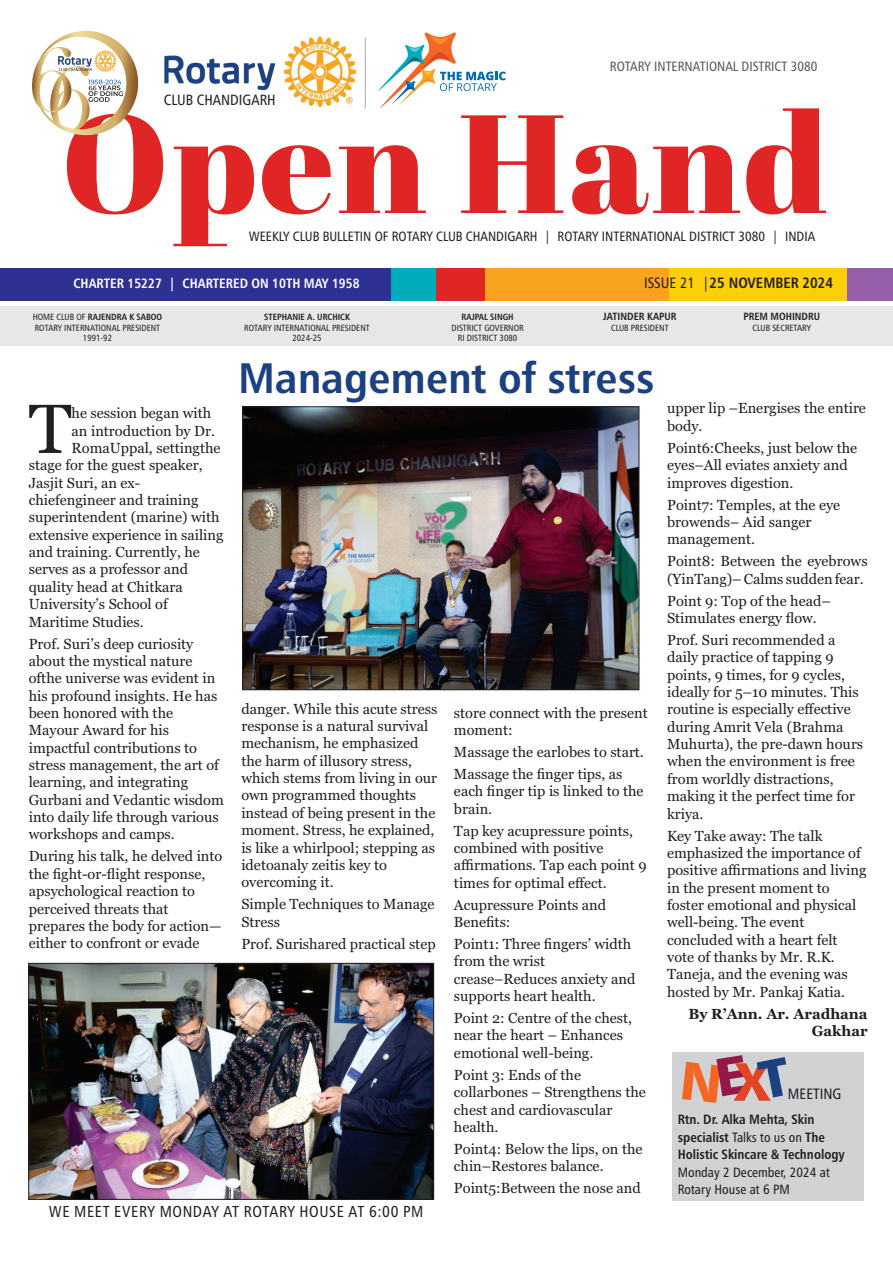
<style>
.page{position:relative;width:893px;height:1263px;background:#fff}
.page>*{position:absolute;margin:0;border:0;box-sizing:border-box;transform-origin:0 0}
.t1{font:69.3px "Georgia";color:#231f20}
.t2{font:42.75px "Humanist 777 BT Bold Condensed B";color:#1b4182;scale:1.07 1}
.t3{font:15.9px "Humanist 777 BT Roman Condensed B";letter-spacing:.04em;color:#231f20}
.t4{font:15px "Humanist 777 BT Bold Condensed B";color:#231f20}
.t5{font:15px "Humanist 777 BT Roman Condensed B";color:#231f20}
.t6{font:14.85px "Humanist 777 BT Roman Condensed B";color:#231f20}
.t7{font:14.55px/17.4px "Georgia";color:#231f20}
.t8{font:700 14.55px/17.4px "Georgia";color:#231f20;text-align:right}
.t9{font:13.5px/17.5px "Humanist 777 BT Roman Condensed B";color:#231f20}
.t10{font:13.5px/17.7px "Humanist 777 BT Bold Condensed B";color:#231f20}
.t11{font:13.5px "Humanist 777 BT Bold Condensed B";color:#fff}
.t12{font:13.5px "Humanist 777 BT Roman Condensed B";color:#57585a}
.t13{font:10.5px "Humanist 777 BT Bold Condensed B";color:#231f20}
.t14{font:9px/10.8px "Humanist 777 BT Roman Condensed B";color:#231f20;text-align:center}
.t15{font:9px "Humanist 777 BT Bold Condensed B";color:#231f20}
.s1{font-family:"Humanist 777 BT Roman Condensed B"}
</style>
<div class="page">
<svg style="left:67px;top:108px;width:759px;height:138px"></svg>
<div style="left:0;top:268px;width:893px;height:33px;background:#fcd008"></div>
<div style="left:0;top:268px;width:453px;height:33px;background:#2e3092"></div>
<div style="left:392px;top:268px;width:52px;height:33px;background:#00abba"></div>
<div style="left:437px;top:268px;width:48px;height:33px;background:#e02525"></div>
<div style="left:485px;top:268px;width:184px;height:33px;background:#f9a31e"></div>
<div style="left:848px;top:268px;width:45px;height:32px;background:#965fa8"></div>
<div style="left:0;top:307px;width:893px;height:39px;background:#e6e7e9"></div>
<div style="left:672px;top:1052px;width:192px;height:149px;background:#d1d2d4"></div>
<img style="left:164px;top:36px;width:204px;height:77px">
<hr style="left:365px;top:38px;width:1px;height:71px;background:#a8a9ad">
<svg style="left:32px;top:31px;width:106px;height:104px"></svg>
<svg style="left:377px;top:32px;width:129px;height:77px"></svg>
<svg style="left:682px;top:1055px;width:104px;height:48px"></svg>
<img style="left:244px;top:408px;width:393px;height:280px">
<div style="left:242px;top:406px;width:397px;height:284px;border:1px solid #231f20"></div>
<img style="left:30px;top:965px;width:402px;height:233px">
<div style="left:28px;top:963px;width:406px;height:237px;border:1px solid #231f20"></div>
<p class="t6" style="left:164px;top:94px;width:113px">CLUB CHANDIGARH</p>
<p class="t12" style="left:610px;top:61px;width:209px">ROTARY INTERNATIONAL DISTRICT 3080</p>
<p class="t9" style="left:249px;top:229px;width:568px">WEEKLY CLUB BULLETIN OF ROTARY CLUB CHANDIGARH | ROTARY INTERNATIONAL DISTRICT 3080 | INDIA</p>
<p class="t11" style="left:73px;top:278px;width:288px">CHARTER 15227 | CHARTERED ON 10TH MAY 1958</p>
<p class="t15" style="left:33px;top:313px;width:131px"><span class="s1">HOME CLUB OF</span> RAJENDRA K SABOO</p>
<p class="t14" style="left:35px;top:323px;width:127px">ROTARY INTERNATIONAL PRESIDENT<br>1991-92</p>
<p class="t4" style="left:644px;top:277px;width:190px"><span class="s1">ISSUE 21 |</span>25 NOVEMBER 2024</p>
<p class="t13" style="left:743px;top:312px;width:78px">PREM MOHINDRU</p>
<p class="t14" style="left:752px;top:323px;width:60px">CLUB SECRETARY</p>
<p class="t13" style="left:603px;top:312px;width:75px">JATINDER KAPUR</p>
<p class="t14" style="left:611px;top:323px;width:59px">CLUB PRESIDENT</p>
<p class="t15" style="left:264px;top:313px;width:87px">STEPHANIE A. URCHICK</p>
<p class="t14" style="left:244px;top:323px;width:127px">ROTARY INTERNATIONAL PRESIDENT<br>2024-25</p>
<p class="t15" style="left:461px;top:313px;width:54px">RAJPAL SINGH</p>
<p class="t14" style="left:452px;top:323px;width:74px">DISTRICT GOVERNOR<br>RI DISTRICT 3080</p>
<h1 class="t1" style="left:29px;top:400px;width:44px">T</h1>
<p class="t7" style="left:72px;top:406px;width:141px">he session began with</p>
<p class="t7" style="left:72px;top:423px;width:145px">an introduction by Dr.</p>
<p class="t7" style="left:72px;top:440px;width:150px">RomaUppal, settingthe</p>
<p class="t7" style="left:29px;top:458px;width:175px">stage for the guest speaker,</p>
<p class="t7" style="left:29px;top:475px;width:113px">Jasjit Suri, an ex-</p>
<p class="t7" style="left:29px;top:492px;width:171px">chiefengineer and training</p>
<p class="t7" style="left:29px;top:510px;width:192px">superintendent (marine) with</p>
<p class="t7" style="left:29px;top:527px;width:196px">extensive experience in sailing</p>
<p class="t7" style="left:29px;top:544px;width:173px">and training. Currently, he</p>
<p class="t7" style="left:29px;top:562px;width:161px">serves as a professor and</p>
<p class="t7" style="left:29px;top:579px;width:156px">quality head at Chitkara</p>
<p class="t7" style="left:29px;top:596px;width:141px">University’s School of</p>
<p class="t7" style="left:29px;top:614px;width:117px">Maritime Studies.</p>
<p class="t7" style="left:29px;top:636px;width:197px">Prof. Suri’s deep curiosity about the mystical nature ofthe universe was evident in his profound insights. He has been honored with the<br>Mayour Award for his impactful contributions to stress management, the art of learning, and integrating<br>Gurbani and Vedantic wisdom into daily life through various workshops and camps.</p>
<p class="t7" style="left:29px;top:849px;width:195px">During his talk, he delved into the fight-or-flight response, apsychological reaction to perceived threats that prepares the body for action— either to confront or evade</p>
<h2 class="t2" style="left:238px;top:360px;width:391px">Management of stress</h2>
<p class="t7" style="left:241px;top:701px;width:198px">danger. While this acute stress response is a natural survival mechanism, he emphasized the harm of illusory stress, which stems from living in our own programmed thoughts instead of being present in the moment. Stress, he explained, is like a whirlpool; stepping as idetoanaly zeitis key to overcoming it.</p>
<p class="t7" style="left:241px;top:897px;width:195px">Simple Techniques to Manage<br>Stress</p>
<p class="t7" style="left:241px;top:936px;width:196px">Prof. Surishared practical step</p>
<p class="t7" style="left:454px;top:705px;width:195px">store connect with the present moment:</p>
<p class="t7" style="left:454px;top:742px;width:191px;line-height:22px">Massage the earlobes to start.<br>Massage the finger tips, as</p>
<p class="t7" style="left:454px;top:784px;width:191px">each finger tip is linked to the brain.</p>
<p class="t7" style="left:454px;top:823px;width:194px">Tap key acupressure points, combined with positive affirmations. Tap each point 9 times for optimal effect.</p>
<p class="t7" style="left:454px;top:897px;width:154px">Acupressure Points and<br>Benefits:</p>
<p class="t7" style="left:454px;top:936px;width:183px">Point1: Three fingers’ width from the wrist crease–Reduces anxiety and supports heart health.</p>
<p class="t7" style="left:454px;top:1010px;width:180px">Point 2: Centre of the chest, near the heart – Enhances emotional well-being.</p>
<p class="t7" style="left:454px;top:1067px;width:193px">Point 3: Ends of the collarbones – Strengthens the chest and cardiovascular health.</p>
<p class="t7" style="left:454px;top:1141px;width:190px">Point4: Below the lips, on the chin–Restores balance.</p>
<p class="t7" style="left:454px;top:1180px;width:188px">Point5:Between the nose and</p>
<p class="t3" style="left:49px;top:1205px;width:376px">WE MEET EVERY MONDAY AT ROTARY HOUSE AT 6:00 PM</p>
<p class="t7" style="left:667px;top:401px;width:200px">upper lip –Energises the entire body.</p>
<p class="t7" style="left:667px;top:440px;width:192px">Point6:Cheeks, just below the eyes–All eviates anxiety and improves digestion.</p>
<p class="t7" style="left:667px;top:497px;width:175px">Point7: Temples, at the eye browends– Aid sanger management.</p>
<p class="t7" style="left:667px;top:554px;width:202px">Point8: Between the eyebrows (YinTang)– Calms sudden fear.</p>
<p class="t7" style="left:667px;top:593px;width:165px">Point 9: Top of the head–<br>Stimulates energy flow.</p>
<p class="t7" style="left:667px;top:632px;width:198px">Prof. Suri recommended a daily practice of tapping 9 points, 9 times, for 9 cycles, ideally for 5–10 minutes. This routine is especially effective during Amrit Vela (Brahma<br>Muhurta), the pre-dawn hours when the environment is free from worldly distractions, making it the perfect time for kriya.</p>
<p class="t7" style="left:667px;top:828px;width:201px">Key Take away: The talk emphasized the importance of positive affirmations and living in the present moment to foster emotional and physical well-being. The event concluded with a heart felt vote of thanks by Mr. R.K.<br>Taneja, and the evening was hosted by Mr. Pankaj Katia.</p>
<p class="t8" style="left:688px;top:1006px;width:181px">By R’Ann. Ar. Aradhana<br>Gakhar</p>
<p class="t5" style="left:788px;top:1088px;width:55px">MEETING</p>
<p class="t10" style="left:678px;top:1111px;width:169px">Rtn. Dr. Alka Mehta, Skin specialist <span class="s1">Talks to us on</span> The<br>Holistic Skincare &amp; Technology</p>
<p class="t9" style="left:678px;top:1164px;width:153px">Monday 2 December, 2024 at<br>Rotary House at 6 PM</p>
</div>
